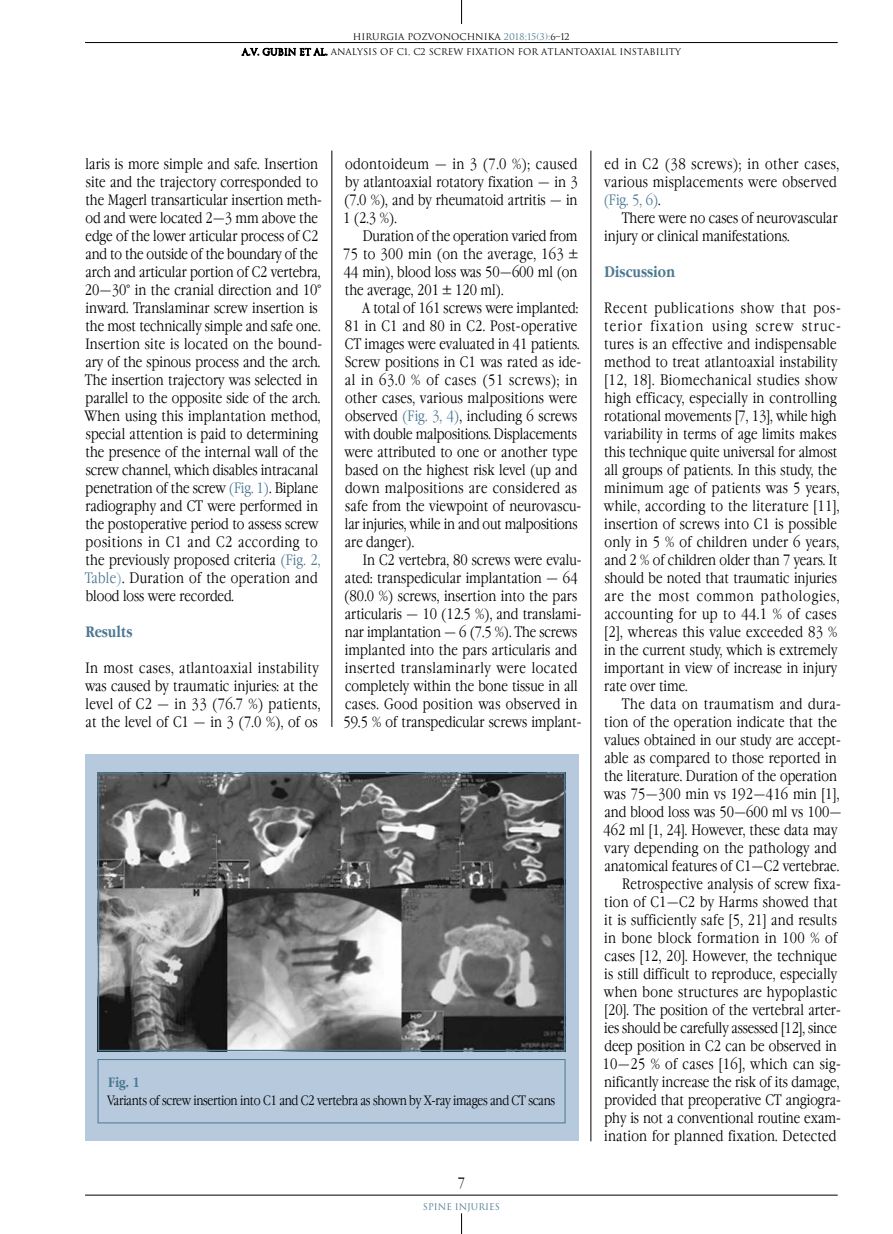
<style>
.page{position:relative;width:893px;height:1234px;background:#fff}
.page>*{position:absolute;margin:0;border:0;box-sizing:border-box;transform-origin:0 0}
.t1{font:300 15px/18px "Garamond Narrow C";letter-spacing:.005em;color:#000}
.t2{font:300 15px/18px "Garamond Narrow C";letter-spacing:.025em;color:#000}
.t3{font:300 15px "Garamond Narrow C";letter-spacing:.03em;color:#000}
.t4{font:700 15px "Garamond Narrow C";color:#4b7792}
.t5{font:300 13.5px "Garamond Narrow C";letter-spacing:-.02em;color:#000}
.t6{font:700 13.5px "Garamond Narrow C";color:#4b7792}
.t7{font:9px "Romul";color:#000}
.t8{font:9px "Romul";color:#4b7792}
.s1{color:#4b7792}
.s2{color:#70a0c1}
</style>
<div class="page">
<hr style="left:85px;top:42px;width:753px;height:1px;background:#000">
<svg style="left:461px;top:0;width:1px;height:24px"></svg>
<hr style="left:85px;top:1194px;width:753px;height:1px;background:#000">
<svg style="left:461px;top:1213px;width:1px;height:20px"></svg>
<svg style="left:241px;top:47px;width:86px;height:9px"></svg>
<hr style="left:332px;top:150px;width:1px;height:576px;background:#000">
<hr style="left:591px;top:150px;width:1px;height:990px;background:#000">
<div style="left:85px;top:754px;width:493px;height:387px;background:#b7cadd"></div>
<div style="left:98px;top:1058px;width:467px;height:64px;border:1px solid #4b7792"></div>
<img style="left:101px;top:775px;width:461px;height:273px">
<div style="left:98px;top:772px;width:467px;height:279px;border:2px solid #4b7792"></div>
<p class="t7" style="left:353px;top:31px;width:218px">HIRURGIA POZVONOCHNIKA <span class="s1">2018;15(3):</span>6–12</p>
<p class="t7" style="left:242px;top:47px;width:441px">A.V. GUBIN ET AL. ANALYSIS OF C1, C2 SCREW FIXATION FOR ATLANTOAXIAL INSTABILITY</p>
<p class="t1" style="left:84px;top:155px;width:239px">laris is more simple and safe. Insertion site and the trajectory corresponded to the Magerl transarticular insertion meth&shy;od and were located 2—3 mm above the edge of the lower articular process of C2 and to the outside of the boundary of the arch and articular portion of C2 vertebra, 20—30° in the cranial direction and 10° inward. Translaminar screw insertion is the most technically simple and safe one.<br>Insertion site is located on the bound&shy;ary of the spinous process and the arch.<br>The insertion trajectory was selected in parallel to the opposite side of the arch.<br>When using this implantation method, special attention is paid to determining the presence of the internal wall of the screw channel, which disables intracanal penetration of the screw <span class="s1">(Fig. 1)</span>. Biplane radiography and CT were performed in the postoperative period to assess screw positions in C1 and C2 according to the previously proposed criteria <span class="s1">(Fig. 2, Table</span><span class="s2">)</span>. Duration of the operation and blood loss were recorded.</p>
<p class="t4" style="left:85px;top:623px;width:49px">Results</p>
<p class="t2" style="left:85px;top:659px;width:237px">In most cases, atlantoaxial instability was caused by traumatic injuries: at the level of С2 — in 33 (76.7 %) patients, at the level of С1 — in 3 (7.0 %), of os</p>
<p class="t1" style="left:343px;top:155px;width:236px;text-align:justify">odontoideum — in 3 (7.0 %); caused by atlantoaxial rotatory fixation — in 3 (7.0 %), and by rheumatoid artritis — in 1 (2.3 %).</p>
<p class="t1" style="left:343px;top:227px;width:236px;text-align:justify;text-indent:20px">Duration of the operation varied from 75 to 300 min (on the average, 163 ± 44 min), blood loss was 50—600 ml (on the average, 201 ± 120 ml).</p>
<p class="t1" style="left:344px;top:299px;width:238px;text-indent:18px">A total of 161 screws were implanted:<br>81 in C1 and 80 in C2. Post-operative CT images were evaluated in 41 patients.<br>Screw positions in C1 was rated as ide&shy;al in 63.0 % of cases (51 screws); in other cases, various malpositions were observed <span class="s1">(Fig. 3, 4)</span>, including 6 screws with double malpositions. Displacements were attributed to one or another type based on the highest risk level (up and down malpositions are considered as safe from the viewpoint of neurovascu&shy;lar injuries, while in and out malpositions are danger).</p>
<p class="t1" style="left:344px;top:551px;width:239px;text-indent:19px">In C2 vertebra, 80 screws were evalu&shy;ated: transpedicular implantation — 64 (80.0 %) screws, insertion into the pars articularis — 10 (12.5 %), and translami&shy;nar implantation — 6 (7.5 %). The screws implanted into the pars articularis and inserted translaminarly were located completely within the bone tissue in all cases. Good position was observed in 59.5 % of transpedicular screws implant-</p>
<p class="t6" style="left:108px;top:1074px;width:33px">Fig. 1</p>
<p class="t5" style="left:107px;top:1092px;width:449px">Variants of screw insertion into C1 and C2 vertebra as shown by X-ray images and CT scans</p>
<p class="t1" style="left:458px;top:1173px;width:9px">7</p>
<p class="t8" style="left:423px;top:1200px;width:78px">SPINE INJURIES</p>
<p class="t1" style="left:604px;top:155px;width:237px">ed in C2 (38 screws); in other cases, various misplacements were observed <span class="s1">(Fig. 5, 6)</span>.</p>
<p class="t1" style="left:604px;top:209px;width:235px;text-indent:18px">There were no cases of neurovascular injury or clinical manifestations.</p>
<p class="t4" style="left:604px;top:263px;width:72px">Discussion</p>
<p class="t1" style="left:604px;top:299px;width:238px">Recent publications show that pos&shy;terior fixation using screw struc&shy;tures is an effective and indispensable method to treat atlantoaxial instability [12, 18]. Biomechanical studies show high efficacy, especially in controlling rotational movements [7, 13], while high variability in terms of age limits makes this technique quite universal for almost all groups of patients. In this study, the minimum age of patients was 5 years, while, according to the literature [11], insertion of screws into C1 is possible only in 5 % of children under 6 years, and 2 % of children older than 7 years. It should be noted that traumatic injuries are the most common pathologies, accounting for up to 44.1 % of cases [2], whereas this value exceeded 83 % in the current study, which is extremely important in view of increase in injury rate over time.</p>
<p class="t3" style="left:622px;top:695px;width:221px">The data on traumatism and dura-</p>
<p class="t1" style="left:604px;top:713px;width:234px">tion of the operation indicate that the</p>
<p class="t1" style="left:604px;top:731px;width:238px">values obtained in our study are accept-</p>
<p class="t1" style="left:604px;top:749px;width:234px">able as compared to those reported in</p>
<p class="t1" style="left:604px;top:767px;width:234px">the literature. Duration of the operation</p>
<p class="t1" style="left:604px;top:785px;width:237px">was 75—300 min vs 192—416 min [1],</p>
<p class="t1" style="left:604px;top:803px;width:239px">and blood loss was 50—600 ml vs 100—</p>
<p class="t1" style="left:603px;top:821px;width:235px">462 ml [1, 24]. However, these data may</p>
<p class="t1" style="left:604px;top:839px;width:234px">vary depending on the pathology and</p>
<p class="t1" style="left:604px;top:857px;width:236px">anatomical features of C1—C2 vertebrae.</p>
<p class="t1" style="left:622px;top:875px;width:220px">Retrospective analysis of screw fixa-</p>
<p class="t1" style="left:604px;top:893px;width:235px">tion of C1—C2 by Harms showed that</p>
<p class="t1" style="left:604px;top:911px;width:234px">it is sufficiently safe [5, 21] and results</p>
<p class="t3" style="left:604px;top:929px;width:235px">in bone block formation in 100 % of</p>
<p class="t1" style="left:604px;top:947px;width:234px">cases [12, 20]. However, the technique</p>
<p class="t1" style="left:604px;top:965px;width:234px">is still difficult to reproduce, especially</p>
<p class="t2" style="left:604px;top:983px;width:235px">when bone structures are hypoplastic</p>
<p class="t1" style="left:604px;top:1001px;width:238px">[20]. The position of the vertebral arter-</p>
<p class="t1" style="left:604px;top:1019px;width:234px">ies should be carefully assessed [12], since</p>
<p class="t1" style="left:604px;top:1037px;width:234px">deep position in C2 can be observed in</p>
<p class="t2" style="left:602px;top:1055px;width:240px">10—25 % of cases [16], which can sig-</p>
<p class="t1" style="left:604px;top:1073px;width:237px">nificantly increase the risk of its damage,</p>
<p class="t1" style="left:604px;top:1091px;width:238px">provided that preoperative CT angiogra-</p>
<p class="t1" style="left:604px;top:1109px;width:238px">phy is not a conventional routine exam-</p>
<p class="t1" style="left:604px;top:1127px;width:234px">ination for planned fixation. Detected</p>
</div>
